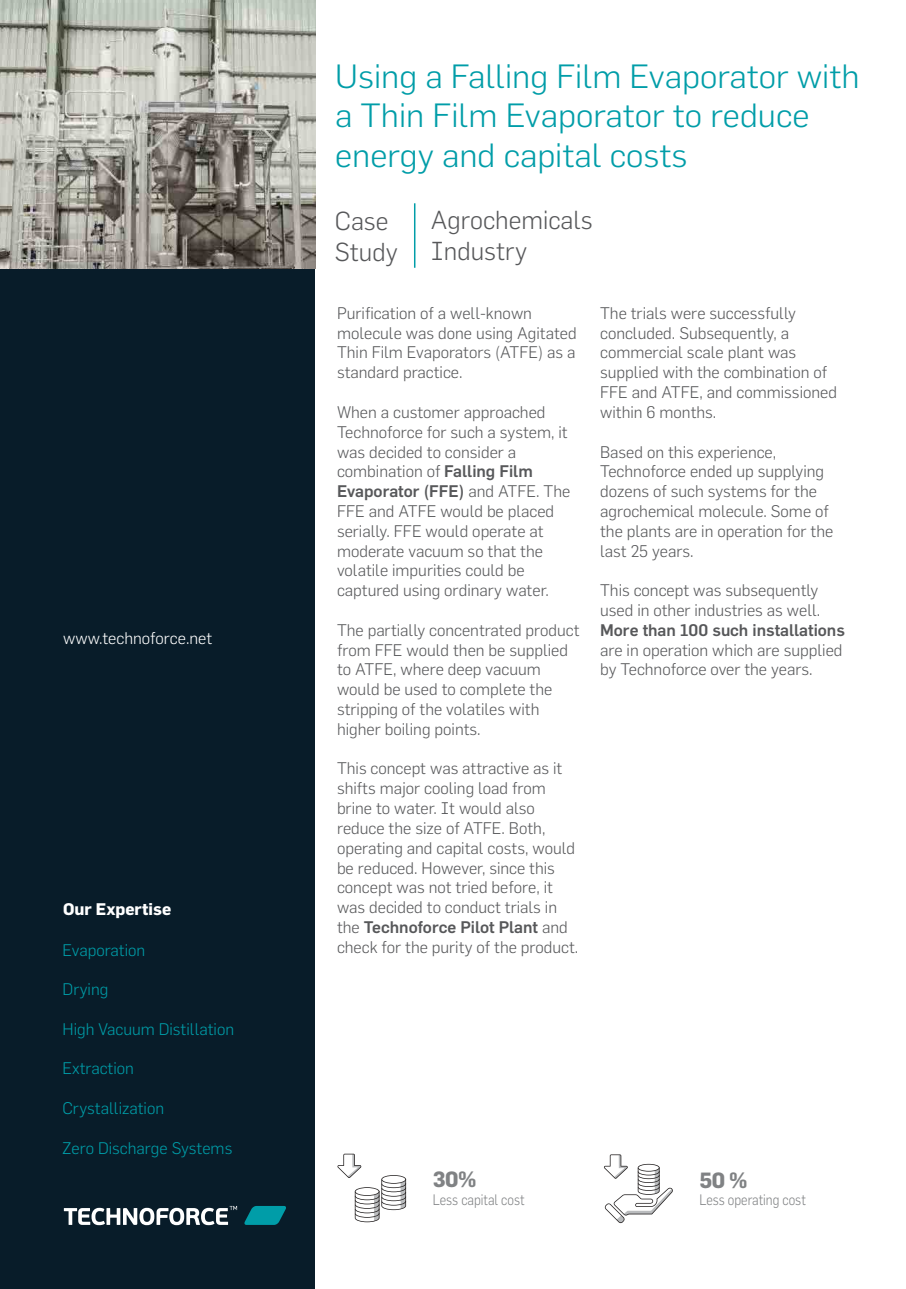
<style>
.page{position:relative;width:906px;height:1289px;background:#fff}
.page>*{position:absolute;margin:0;border:0;box-sizing:border-box;transform-origin:0 0}
.t1{font:300 33px/39.6px "Flama";color:#009da8;scale:1.04 1}
.t2{font:300 25.5px/30.6px "Flama";color:#57585a}
.t3{font:700 21.6px "Flama";color:#808284}
.t4{font:300 16.5px/19.8px "Flama";color:#57585a}
.t5{font:300 16.5px "Flama";color:#009da8}
.t6{font:500 16.5px "Flama";color:#57585a}
.t7{font:300 16.5px "Flama";color:#fff}
.t8{font:700 16.5px "Flama";color:#fff}
.t9{font:300 14.85px "Flama";color:#808284;scale:.87 1}
.s1{font-weight:500}
</style>
<div class="page">
<div style="left:0;top:0;width:315px;height:1288px;background:#081c29"></div>
<hr style="left:414px;top:203px;width:1px;height:65px;background:#009da8">
<svg style="left:64px;top:1205px;width:173px;height:20px"></svg>
<svg style="left:244px;top:1206px;width:42px;height:18px"></svg>
<img style="left:0;top:0;width:316px;height:269px">
<svg style="left:337px;top:1153px;width:69px;height:69px"></svg>
<svg style="left:604px;top:1154px;width:69px;height:68px"></svg>
<p class="t7" style="left:63px;top:628px;width:151px">www.technoforce.net</p>
<p class="t8" style="left:63px;top:898px;width:110px">Our Expertise</p>
<p class="t5" style="left:63px;top:940px;width:84px">Evaporation</p>
<p class="t5" style="left:63px;top:979px;width:47px">Drying</p>
<p class="t5" style="left:63px;top:1019px;width:173px">High Vacuum Distillation</p>
<p class="t5" style="left:63px;top:1058px;width:73px">Extraction</p>
<p class="t5" style="left:63px;top:1098px;width:103px">Crystallization</p>
<p class="t5" style="left:63px;top:1138px;width:171px">Zero Discharge Systems</p>
<h1 class="t1" style="left:335px;top:56px;width:506px">Using a Falling Film Evaporator with a Thin Film Evaporator to reduce energy and capital costs</h1>
<h2 class="t2" style="left:335px;top:205px;width:64px">Case<br>Study</h2>
<h2 class="t2" style="left:431px;top:205px;width:163px">Agrochemicals<br>Industry</h2>
<p class="t4" style="left:337px;top:303px;width:241px">Purification of a well-known molecule was done using Agitated<br>Thin Film Evaporators (ATFE) as a standard practice.</p>
<p class="t4" style="left:337px;top:402px;width:235px">When a customer approached<br>Technoforce for such a system, it was decided to consider a combination of <span class="s1">Falling Film<br>Evaporator (FFE)</span> and ATFE. The<br>FFE and ATFE would be placed serially. FFE would operate at moderate vacuum so that the volatile impurities could be captured using ordinary water.</p>
<p class="t4" style="left:337px;top:620px;width:244px">The partially concentrated product from FFE would then be supplied to ATFE, where deep vacuum would be used to complete the stripping of the volatiles with higher boiling points.</p>
<p class="t4" style="left:337px;top:758px;width:243px">This concept was attractive as it shifts major cooling load from brine to water. It would also reduce the size of ATFE. Both, operating and capital costs, would be reduced. However, since this concept was not tried before, it was decided to conduct trials in the <span class="s1">Technoforce Pilot Plant</span> and check for the purity of the product.</p>
<p class="t4" style="left:600px;top:303px;width:238px">The trials were successfully concluded. Subsequently, a commercial scale plant was supplied with the combination of<br>FFE and ATFE, and commissioned within 6 months.</p>
<p class="t4" style="left:600px;top:441px;width:235px">Based on this experience,<br>Technoforce ended up supplying dozens of such systems for the agrochemical molecule. Some of the plants are in operation for the last 25 years.</p>
<p class="t4" style="left:600px;top:580px;width:222px">This concept was subsequently used in other industries as well.</p>
<p class="t6" style="left:600px;top:620px;width:246px">More than 100 such installations</p>
<p class="t4" style="left:600px;top:639px;width:244px">are in operation which are supplied by Technoforce over the years.</p>
<h3 class="t3" style="left:433px;top:1166px;width:45px">30%</h3>
<p class="t9" style="left:433px;top:1190px;width:107px">Less capital cost</p>
<h3 class="t3" style="left:699px;top:1166px;width:50px">50 %</h3>
<p class="t9" style="left:699px;top:1191px;width:124px">Less operating cost</p>
</div>
